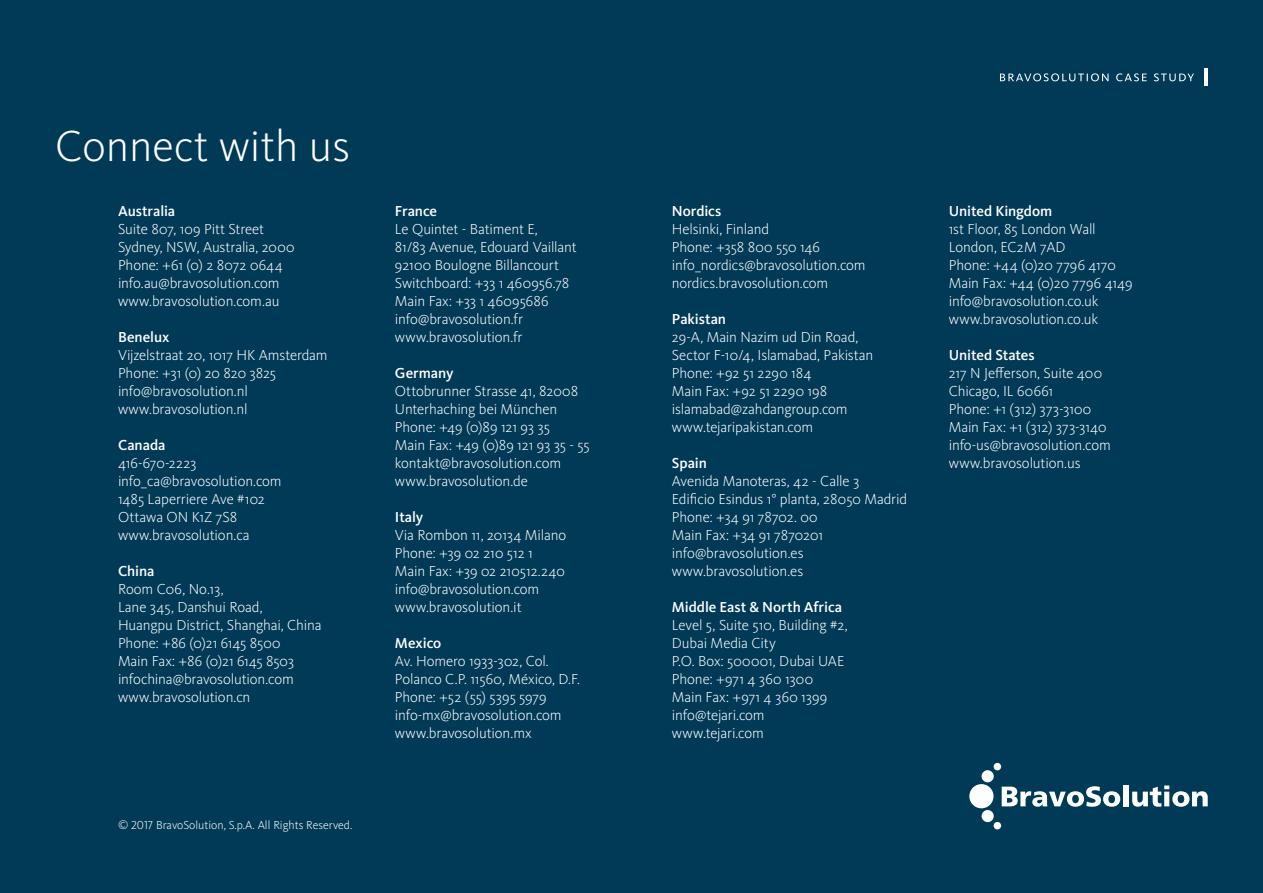
<style>
.page{position:relative;width:1263px;height:893px;background:#003a57}
.page>*{position:absolute;margin:0;border:0;box-sizing:border-box;transform-origin:0 0}
.t1{font:300 45px "Kievit OT";color:#fff}
.t2{font:300 15px/18px "Kievit OT";letter-spacing:-.01em;color:#fff}
.t3{font:500 15px "Kievit OT";letter-spacing:-.005em;color:#fff}
.t4{font:300 12px "Kievit OT";color:#fff}
</style>
<div class="page">
<svg style="left:1002px;top:786px;width:118px;height:21px"></svg>
<div style="left:1123px;top:785px;width:5px;height:21px;background:#fff"></div>
<svg style="left:1132px;top:785px;width:76px;height:22px"></svg>
<div style="left:981px;top:770px;width:13px;height:12px;background:#fff;border-radius:50%"></div>
<div style="left:969px;top:784px;width:24px;height:24px;background:#fff;border-radius:50%"></div>
<div style="left:981px;top:810px;width:13px;height:12px;background:#fff;border-radius:50%"></div>
<div style="left:994px;top:763px;width:7px;height:7px;background:#fff;border-radius:50%"></div>
<div style="left:994px;top:822px;width:7px;height:7px;background:#fff;border-radius:50%"></div>
<svg style="left:1000px;top:73px;width:194px;height:8px"></svg>
<hr style="left:1204px;top:68px;width:4px;height:18px;background:#fff">
<h1 class="t1" style="left:55px;top:121px;width:296px">Connect with us</h1>
<p class="t3" style="left:118px;top:203px;width:59px">Australia</p>
<p class="t2" style="left:118px;top:221px;width:178px">Suite 807, 109 Pitt Street<br>Sydney, NSW, Australia, 2000<br>Phone: +61 (0) 2 8072 0644 info.au@bravosolution.com www.bravosolution.com.au</p>
<p class="t3" style="left:118px;top:329px;width:53px">Benelux</p>
<p class="t2" style="left:118px;top:347px;width:211px">Vijzelstraat 20, 1017 HK Amsterdam<br>Phone: +31 (0) 20 820 3825 info@bravosolution.nl www.bravosolution.nl</p>
<p class="t3" style="left:118px;top:437px;width:49px">Canada</p>
<p class="t2" style="left:118px;top:455px;width:165px">416-670-2223 info_ca@bravosolution.com<br>1485 Laperriere Ave #102<br>Ottawa ON K1Z 7S8 www.bravosolution.ca</p>
<p class="t3" style="left:118px;top:563px;width:38px">China</p>
<p class="t2" style="left:118px;top:581px;width:205px">Room C06, No.13,<br>Lane 345, Danshui Road,<br>Huangpu District, Shanghai, China<br>Phone: +86 (0)21 6145 8500<br>Main Fax: +86 (0)21 6145 8503 infochina@bravosolution.com www.bravosolution.cn</p>
<p class="t4" style="left:118px;top:818px;width:236px">© 2017 BravoSolution, S.p.A. All Rights Reserved.</p>
<p class="t3" style="left:395px;top:203px;width:44px">France</p>
<p class="t2" style="left:395px;top:221px;width:183px">Le Quintet - Batiment E,<br>81/83 Avenue, Edouard Vaillant<br>92100 Boulogne Billancourt<br>Switchboard: +33 1 460956.78<br>Main Fax: +33 1 46095686 info@bravosolution.fr www.bravosolution.fr</p>
<p class="t3" style="left:395px;top:365px;width:60px">Germany</p>
<p class="t2" style="left:395px;top:383px;width:196px">Ottobrunner Strasse 41, 82008<br>Unterhaching bei München<br>Phone: +49 (0)89 121 93 35<br>Main Fax: +49 (0)89 121 93 35 - 55 kontakt@bravosolution.com www.bravosolution.de</p>
<p class="t3" style="left:395px;top:509px;width:30px">Italy</p>
<p class="t2" style="left:395px;top:527px;width:173px">Via Rombon 11, 20134 Milano<br>Phone: +39 02 210 512 1<br>Main Fax: +39 02 210512.240 info@bravosolution.com www.bravosolution.it</p>
<p class="t3" style="left:395px;top:635px;width:48px">Mexico</p>
<p class="t2" style="left:395px;top:653px;width:187px">Av. Homero 1933-302, Col.<br>Polanco C.P. 11560, México, D.F.<br>Phone: +52 (55) 5395 5979 info-mx@bravosolution.com www.bravosolution.mx</p>
<p class="t3" style="left:672px;top:203px;width:51px">Nordics</p>
<p class="t2" style="left:672px;top:221px;width:195px">Helsinki, Finland<br>Phone: +358 800 550 146 info_nordics@bravosolution.com nordics.bravosolution.com</p>
<p class="t3" style="left:672px;top:311px;width:56px">Pakistan</p>
<p class="t2" style="left:672px;top:329px;width:203px">29-A, Main Nazim ud Din Road,<br>Sector F-10/4, Islamabad, Pakistan<br>Phone: +92 51 2290 184<br>Main Fax: +92 51 2290 198 islamabad@zahdangroup.com www.tejaripakistan.com</p>
<p class="t3" style="left:672px;top:455px;width:37px">Spain</p>
<p class="t2" style="left:672px;top:473px;width:237px">Avenida Manoteras, 42 - Calle 3<br>Edificio Esindus 1° planta, 28050 Madrid<br>Phone: +34 91 78702. 00<br>Main Fax: +34 91 7870201 info@bravosolution.es www.bravosolution.es</p>
<p class="t3" style="left:672px;top:599px;width:172px">Middle East &amp; North Africa</p>
<p class="t2" style="left:672px;top:617px;width:177px">Level 5, Suite 510, Building #2,<br>Dubai Media City<br>P.O. Box: 500001, Dubai UAE<br>Phone: +971 4 360 1300<br>Main Fax: +971 4 360 1399 info@tejari.com www.tejari.com</p>
<p class="t3" style="left:949px;top:203px;width:105px">United Kingdom</p>
<p class="t2" style="left:949px;top:221px;width:185px">1st Floor, 85 London Wall<br>London, EC2M 7AD<br>Phone: +44 (0)20 7796 4170<br>Main Fax: +44 (0)20 7796 4149 info@bravosolution.co.uk www.bravosolution.co.uk</p>
<p class="t3" style="left:949px;top:347px;width:87px">United States</p>
<p class="t2" style="left:949px;top:365px;width:164px">217 N Jefferson, Suite 400<br>Chicago, IL 60661<br>Phone: +1 (312) 373-3100<br>Main Fax: +1 (312) 373-3140 info-us@bravosolution.com www.bravosolution.us</p>
</div>
